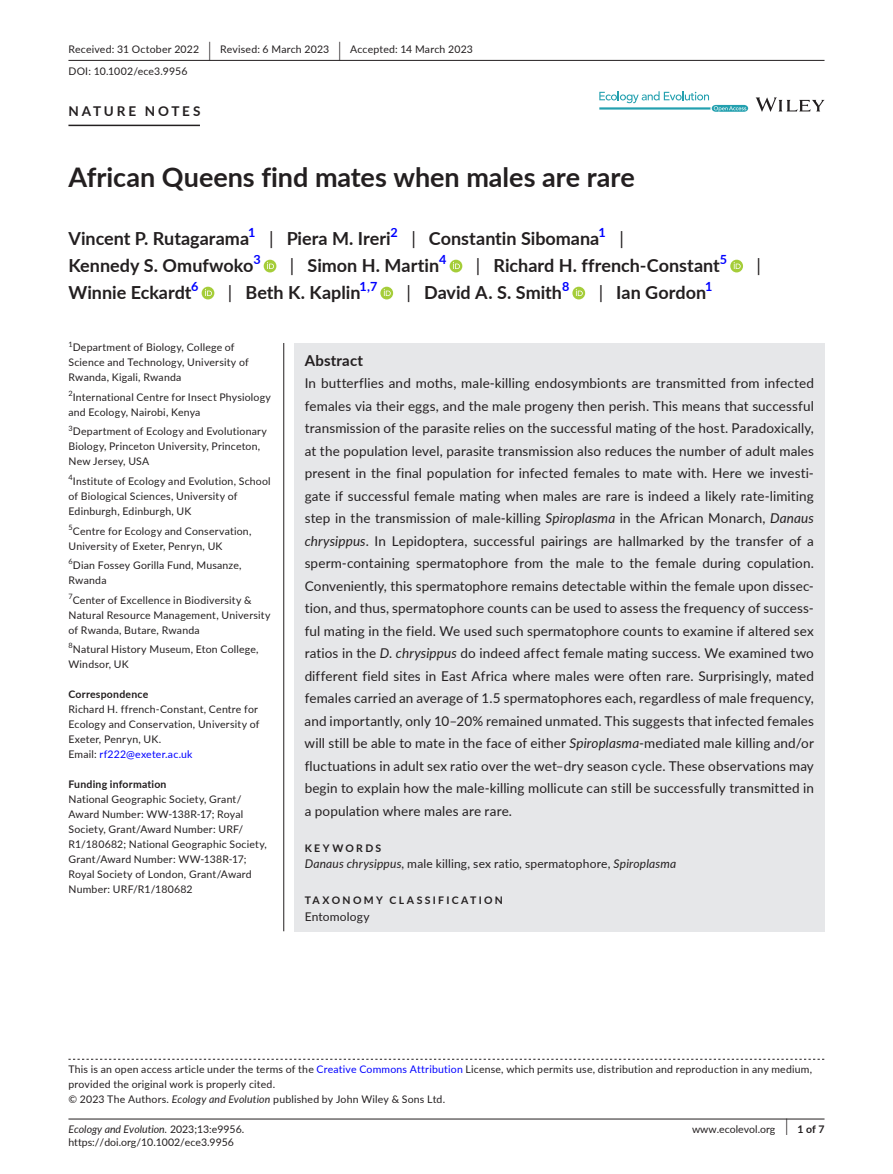
<style>
.page{position:relative;width:893px;height:1174px;background:#fff}
.page>*{position:absolute;margin:0;border:0;box-sizing:border-box;transform-origin:0 0}
.t1{font:700 27px "Lato";color:#231f20}
.t2{font:700 18px "Lato";color:#231f20}
.t3{font:18px "Lato";color:#231f20}
.t4{font:700 15px "Lato";letter-spacing:.015em;color:#231f20}
.t5{font:13.5px/22.5px "Lato";letter-spacing:.01em;color:#231f20;text-align:justify}
.t6{font:700 13.5px "Lato";letter-spacing:.21em;color:#231f20}
.t7{font:700 12.6px "Lato";color:#00f}
.t8{font:12px "Lato";letter-spacing:.015em;color:#231f20}
.t9{font:10.5px/15px "Lato";letter-spacing:.02em;color:#231f20}
.t10{font:10.5px "Lato";color:#231f20}
.t11{font:700 10.5px "Lato";letter-spacing:.025em;color:#231f20}
.t12{font:italic 10.5px "Lato";color:#231f20}
.t13{font:700 10.5px "Lato";letter-spacing:.22em;color:#231f20}
.t14{font:7.35px "Lato";color:#231f20}
.s1{font-size:19.65px}
.s2{font-weight:400}
.s3{color:#00f}
.s4{font-style:italic}
.s5{font-style:normal}
.s6{font-weight:400;font-size:17.4px}
</style>
<div class="page">
<hr style="left:68px;top:1118px;width:756px;height:1px;background:#231f20">
<svg style="left:756px;top:97px;width:68px;height:15px"></svg>
<svg style="left:599px;top:91px;width:149px;height:21px"></svg>
<hr style="left:68px;top:60px;width:756px;height:1px;background:#231f20">
<hr style="left:68px;top:125px;width:132px;height:1px;background:#231f20">
<div style="left:264px;top:260px;width:12px;height:12px;background:#a5cd39;border-radius:50%"></div>
<svg style="left:267px;top:262px;width:7px;height:7px"></svg>
<div style="left:450px;top:260px;width:12px;height:12px;background:#a5cd39;border-radius:50%"></div>
<svg style="left:453px;top:262px;width:7px;height:7px"></svg>
<svg style="left:730px;top:260px;width:13px;height:12px"></svg>
<svg style="left:734px;top:262px;width:7px;height:7px"></svg>
<div style="left:202px;top:287px;width:12px;height:12px;background:#a5cd39;border-radius:50%"></div>
<svg style="left:205px;top:289px;width:7px;height:7px"></svg>
<svg style="left:380px;top:287px;width:13px;height:12px"></svg>
<svg style="left:384px;top:289px;width:7px;height:7px"></svg>
<div style="left:572px;top:287px;width:13px;height:12px;background:#a5cd39;border-radius:50%"></div>
<svg style="left:576px;top:289px;width:7px;height:7px"></svg>
<svg style="left:68px;top:1058px;width:756px;height:1px"></svg>
<div style="left:294px;top:343px;width:530px;height:588px;background:#e6e7e9"></div>
<hr style="left:283px;top:343px;width:1px;height:588px;background:#231f20">
<p class="t9" style="left:68px;top:38px;width:406px;line-height:21.8px">Received: 31 October 2022 <span class="s1">|</span> Revised: 6 March 2023 <span class="s1">|</span> Accepted: 14 March 2023<br>DOI: 10.1002/ece3.9956</p>
<p class="t6" style="left:68px;top:101px;width:133px">NATURE NOTES</p>
<h1 class="t1" style="left:68px;top:157px;width:568px">African Queens find mates when males are rare</h1>
<h2 class="t2" style="left:68px;top:226px;width:182px">Vincent P. Rutagarama</h2>
<p class="t7" style="left:248px;top:223px;width:9px">1</p>
<h2 class="t2" style="left:269px;top:226px;width:123px"><span class="s2">|</span> Piera M. Ireri</h2>
<p class="t7" style="left:391px;top:223px;width:9px">2</p>
<h2 class="t2" style="left:411px;top:226px;width:190px"><span class="s2">|</span> Constantin Sibomana</h2>
<p class="t7" style="left:598px;top:223px;width:9px">1</p>
<h2 class="t3" style="left:619px;top:226px;width:6px">|</h2>
<h2 class="t2" style="left:68px;top:253px;width:186px">Kennedy S. Omufwoko</h2>
<p class="t7" style="left:253px;top:250px;width:9px">3</p>
<h2 class="t2" style="left:290px;top:253px;width:151px"><span class="s2">|</span> Simon H. Martin</h2>
<p class="t7" style="left:439px;top:250px;width:9px">4</p>
<h2 class="t2" style="left:476px;top:253px;width:246px"><span class="s2">|</span> Richard H. ffrench-Constant</h2>
<p class="t7" style="left:720px;top:250px;width:9px">5</p>
<h2 class="t3" style="left:756px;top:253px;width:6px">|</h2>
<h2 class="t2" style="left:68px;top:280px;width:125px">Winnie Eckardt</h2>
<p class="t7" style="left:191px;top:277px;width:9px">6</p>
<h2 class="t2" style="left:228px;top:280px;width:134px"><span class="s2">|</span> Beth K. Kaplin</h2>
<p class="t7" style="left:360px;top:277px;width:19px">1,7</p>
<h2 class="t2" style="left:407px;top:280px;width:157px"><span class="s2">|</span> David A. S. Smith</h2>
<p class="t7" style="left:562px;top:277px;width:9px">8</p>
<h2 class="t2" style="left:599px;top:280px;width:109px"><span class="s2">|</span> Ian Gordon</h2>
<p class="t7" style="left:705px;top:277px;width:9px">1</p>
<p class="t14" style="left:68px;top:339px;width:6px">1</p>
<p class="t9" style="left:68px;top:340px;width:182px;text-indent:4px">Department of Biology, College of<br>Science and Technology, University of<br>Rwanda, Kigali, Rwanda</p>
<p class="t14" style="left:68px;top:388px;width:6px">2</p>
<p class="t9" style="left:68px;top:389px;width:204px;text-indent:4px">International Centre for Insect Physiology and Ecology, Nairobi, Kenya</p>
<p class="t9" style="left:68px;top:424px;width:200px"><sup>3</sup>Department of Ecology and Evolutionary<br>Biology, Princeton University, Princeton,<br>New Jersey, USA</p>
<p class="t9" style="left:68px;top:473px;width:204px"><sup>4</sup>Institute of Ecology and Evolution, School of Biological Sciences, University of<br>Edinburgh, Edinburgh, UK</p>
<p class="t9" style="left:68px;top:523px;width:184px"><sup>5</sup>Centre for Ecology and Conservation,<br>University of Exeter, Penryn, UK</p>
<p class="t9" style="left:68px;top:557px;width:175px"><sup>6</sup>Dian Fossey Gorilla Fund, Musanze,<br>Rwanda</p>
<p class="t9" style="left:68px;top:592px;width:204px"><sup>7</sup>Center of Excellence in Biodiversity &amp;<br>Natural Resource Management, University of Rwanda, Butare, Rwanda</p>
<p class="t9" style="left:68px;top:641px;width:192px"><sup>8</sup>Natural History Museum, Eton College,<br>Windsor, UK</p>
<p class="t11" style="left:68px;top:686px;width:81px">Correspondence</p>
<p class="t9" style="left:68px;top:701px;width:193px">Richard H. ffrench-Constant, Centre for<br>Ecology and Conservation, University of<br>Exeter, Penryn, UK.<br>Email: <span class="s3">rf222@exeter.ac.uk</span></p>
<p class="t11" style="left:68px;top:776px;width:100px">Funding information</p>
<p class="t9" style="left:68px;top:791px;width:200px">National Geographic Society, Grant/ Award Number: WW-138R-17; Royal Society, Grant/Award Number: URF/ R1/180682; National Geographic Society, Grant/Award Number: WW-138R-17; Royal Society of London, Grant/Award Number: URF/R1/180682</p>
<p class="t4" style="left:305px;top:349px;width:60px">Abstract</p>
<p class="t5" style="left:305px;top:371px;width:511px">In butterflies and moths, male-killing endosymbionts are transmitted from infected females via their eggs, and the male progeny then perish. This means that successful transmission of the parasite relies on the successful mating of the host. Paradoxically, at the population level, parasite transmission also reduces the number of adult males present in the final population for infected females to mate with. Here we investi&shy;gate if successful female mating when males are rare is indeed a likely rate-limiting step in the transmission of male-killing <span class="s4">Spiroplasma</span> in the African Monarch, <span class="s4">Danaus chrysippus</span>. In Lepidoptera, successful pairings are hallmarked by the transfer of a sperm-containing spermatophore from the male to the female during copulation.<br>Conveniently, this spermatophore remains detectable within the female upon dissec&shy;tion, and thus, spermatophore counts can be used to assess the frequency of success&shy;ful mating in the field. We used such spermatophore counts to examine if altered sex ratios in the <span class="s4">D. chrysippus</span> do indeed affect female mating success. We examined two different field sites in East Africa where males were often rare. Surprisingly, mated females carried an average of 1.5 spermatophores each, regardless of male frequency, and importantly, only 10–20% remained unmated. This suggests that infected females will still be able to mate in the face of either <span class="s4">Spiroplasma</span>-mediated male killing and/or fluctuations in adult sex ratio over the wet–dry season cycle. These observations may begin to explain how the male-killing mollicute can still be successfully transmitted in a population where males are rare.</p>
<p class="t13" style="left:305px;top:840px;width:78px">KEYWORDS</p>
<p class="t8" style="left:305px;top:855px;width:373px"><span class="s4">Danaus chrysippus</span>, male killing, sex ratio, spermatophore, <span class="s4">Spiroplasma</span></p>
<p class="t13" style="left:305px;top:892px;width:200px">TAXONOMY CLASSIFICATION</p>
<p class="t8" style="left:305px;top:907px;width:67px">Entomology</p>
<p class="t9" style="left:68px;top:1061px;width:745px">This is an open access article under the terms of the <span class="s3">Creative Commons Attribution</span> License, which permits use, distribution and reproduction in any medium, provided the original work is properly cited.<br>© 2023 The Authors. <span class="s4">Ecology and Evolution</span> published by John Wiley &amp; Sons Ltd.</p>
<p class="t12" style="left:68px;top:1121px;width:177px">Ecology and Evolution. <span class="s5">2023;13:e9956.</span></p>
<p class="t11" style="left:786px;top:1121px;width:40px"><span class="s6">|</span> 1 of 7</p>
<p class="t10" style="left:68px;top:1135px;width:167px">https://doi.org/10.1002/ece3.9956</p>
<p class="t10" style="left:692px;top:1121px;width:85px">www.ecolevol.org</p>
</div>
